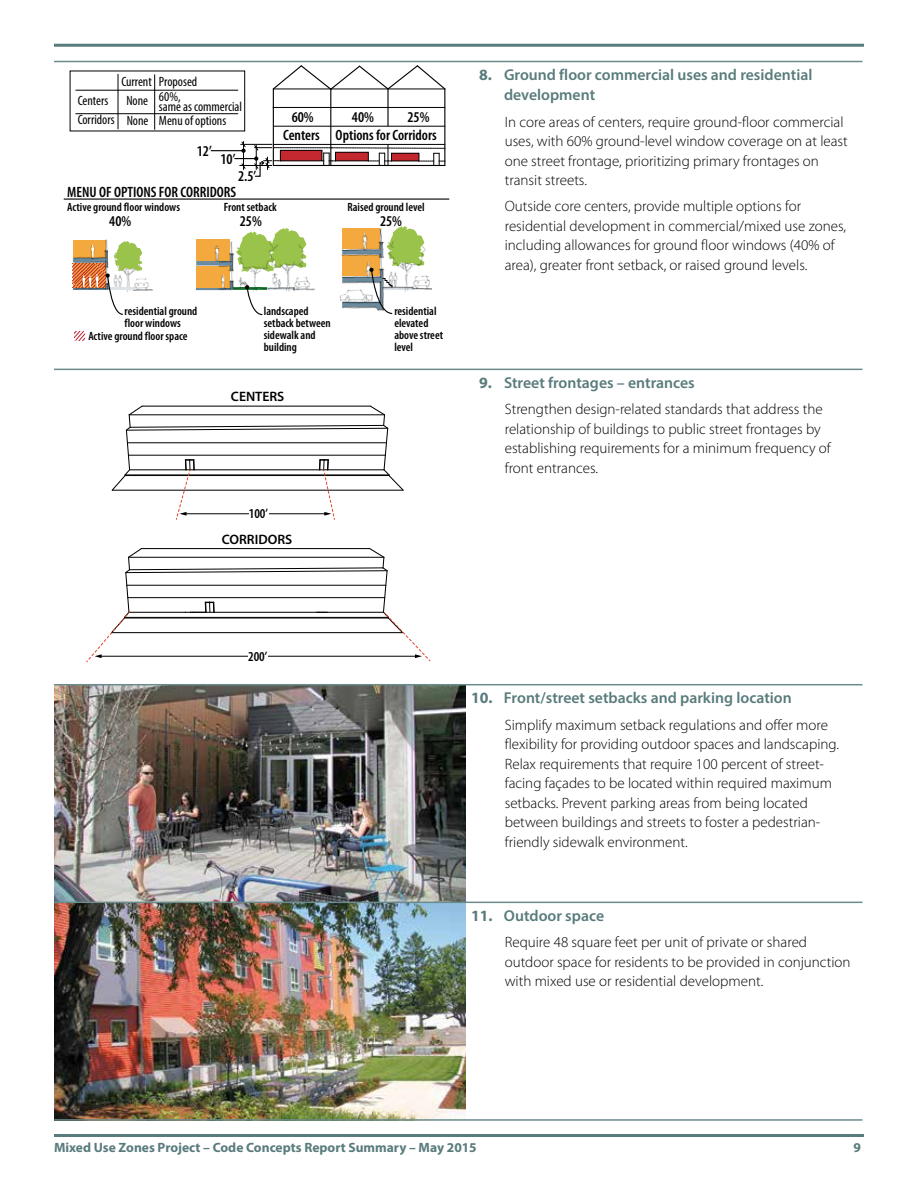
<style>
.page{position:relative;width:918px;height:1188px;background:#fff}
.page>*{position:absolute;margin:0;border:0;box-sizing:border-box;transform-origin:0 0}
.t1{font:600 15.75px/20.2px "Myriad Pro";color:#597b7c}
.t2{font:300 15px/19.5px "Myriad Pro";color:#000}
.t3{font:600 condensed 15px "Myriad Pro";color:#000}
.t4{font:600 13.65px "Myriad Pro";color:#010101}
.t5{font:600 condensed 13.65px "Myriad Pro";color:#000}
.t6{font:condensed 13.5px/19.2px "Myriad Pro";color:#000}
.t7{font:700 13.5px "Myriad Pro";color:#597b7c}
.t8{font:600 condensed 12px/12px "Myriad Pro";color:#000}
.s1{font-weight:700}
</style>
<div class="page">
<hr style="left:54px;top:1134px;width:810px;height:3px;background:#597b7c">
<hr style="left:54px;top:44px;width:810px;height:3px;background:#597b7c">
<svg style="left:272px;top:65px;width:174px;height:26px"></svg>
<hr style="left:273px;top:89px;width:1px;height:76px;background:#000">
<hr style="left:444px;top:89px;width:1px;height:76px;background:#000">
<hr style="left:273px;top:107px;width:172px;height:1px;background:#000">
<hr style="left:274px;top:126px;width:171px;height:1px;background:#000">
<hr style="left:330px;top:89px;width:1px;height:76px;background:#000">
<hr style="left:387px;top:89px;width:2px;height:37px;background:#000">
<hr style="left:273px;top:89px;width:172px;height:1px;background:#000">
<div style="left:73px;top:240px;width:32px;height:18px;background:#f4a93f"></div>
<img style="left:72px;top:253px;width:81px;height:38px">
<img style="left:306px;top:243px;width:9px;height:48px">
<img style="left:340px;top:242px;width:91px;height:59px">
<hr style="left:211px;top:150px;width:33px;height:1px;background:#000">
<svg style="left:235px;top:141px;width:210px;height:36px"></svg>
<svg style="left:73px;top:241px;width:69px;height:74px"></svg>
<svg style="left:342px;top:226px;width:82px;height:88px"></svg>
<svg style="left:196px;top:228px;width:110px;height:88px"></svg>
<hr style="left:154px;top:74px;width:1px;height:56px;background:#000">
<hr style="left:118px;top:74px;width:1px;height:55px;background:#000">
<hr style="left:75px;top:90px;width:163px;height:1px;background:#000">
<hr style="left:75px;top:113px;width:163px;height:1px;background:#000">
<hr style="left:64px;top:199px;width:385px;height:1px;background:#010101">
<svg style="left:74px;top:331px;width:11px;height:9px"></svg>
<svg style="left:111px;top:405px;width:293px;height:114px"></svg>
<div style="left:249px;top:508px;width:19px;height:11px;background:#fff"></div>
<svg style="left:86px;top:548px;width:344px;height:115px"></svg>
<img style="left:54px;top:685px;width:411px;height:434px">
<hr style="left:54px;top:61px;width:411px;height:1px;background:#6c8b8c">
<hr style="left:465px;top:61px;width:397px;height:1px;background:#6c8b8c">
<hr style="left:54px;top:369px;width:411px;height:1px;background:#6c8b8c">
<hr style="left:465px;top:369px;width:397px;height:1px;background:#6c8b8c">
<hr style="left:54px;top:684px;width:411px;height:1px;background:#6c8b8c">
<hr style="left:465px;top:684px;width:397px;height:1px;background:#6c8b8c">
<hr style="left:54px;top:902px;width:411px;height:1px;background:#6c8b8c">
<hr style="left:465px;top:902px;width:397px;height:1px;background:#6c8b8c">
<hr style="left:54px;top:1119px;width:411px;height:2px;background:#6c8b8c">
<hr style="left:465px;top:1119px;width:397px;height:2px;background:#6c8b8c">
<p class="t6" style="left:126px;top:72px;width:72px;text-indent:-5px">Current Proposed<br>None<br>None</p>
<p class="t6" style="left:159px;top:91px;width:85px;line-height:10.5px">60%,<br>same as commercial</p>
<p class="t6" style="left:159px;top:111px;width:69px">Menu of options</p>
<p class="t6" style="left:78px;top:90px;width:38px;line-height:19.6px">Centers<br>Corridors</p>
<p class="t3" style="left:197px;top:142px;width:17px">12’</p>
<p class="t3" style="left:220px;top:150px;width:17px">10’</p>
<p class="t3" style="left:238px;top:167px;width:20px">2.5’</p>
<p class="t3" style="left:67px;top:183px;width:170px">MENU OF OPTIONS FOR CORRIDORS</p>
<p class="t3" style="left:352px;top:108px;width:24px">40%</p>
<p class="t3" style="left:292px;top:108px;width:24px">60%</p>
<p class="t3" style="left:407px;top:108px;width:24px">25%</p>
<p class="t3" style="left:283px;top:126px;width:155px">Centers Options for Corridors</p>
<p class="t8" style="left:67px;top:201px;width:114px">Active ground floor windows</p>
<p class="t3" style="left:109px;top:212px;width:24px">40%</p>
<p class="t8" style="left:224px;top:201px;width:55px">Front setback</p>
<p class="t8" style="left:347px;top:201px;width:79px">Raised ground level</p>
<p class="t3" style="left:240px;top:212px;width:24px">25%</p>
<p class="t3" style="left:380px;top:212px;width:24px">25%</p>
<p class="t8" style="left:125px;top:305px;width:74px">residential ground floor windows</p>
<p class="t8" style="left:264px;top:305px;width:68px">landscaped setback between sidewalk and building</p>
<p class="t8" style="left:394px;top:305px;width:50px">residential elevated above street level</p>
<p class="t8" style="left:88px;top:330px;width:101px">Active ground floor space</p>
<p class="t4" style="left:231px;top:388px;width:55px">CENTERS</p>
<p class="t5" style="left:249px;top:505px;width:21px">100’</p>
<p class="t4" style="left:222px;top:530px;width:72px">CORRIDORS</p>
<p class="t1" style="left:504px;top:64px;width:310px;text-indent:-25px"><span class="s1">8.</span> Ground floor commercial uses and residential development</p>
<p class="t2" style="left:505px;top:112px;width:345px">In core areas of centers, require ground-floor commercial uses, with 60% ground-level window coverage on at least one street frontage, prioritizing primary frontages on transit streets.</p>
<p class="t2" style="left:505px;top:196px;width:343px">Outside core centers, provide multiple options for residential development in commercial/mixed use zones, including allowances for ground floor windows (40% of area), greater front setback, or raised ground levels.</p>
<p class="t1" style="left:479px;top:372px;width:217px"><span class="s1">9.</span> Street frontages – entrances</p>
<p class="t2" style="left:505px;top:399px;width:328px">Strengthen design-related standards that address the relationship of buildings to public street frontages by establishing requirements for a minimum frequency of front entrances.</p>
<p class="t5" style="left:248px;top:648px;width:21px">200’</p>
<p class="t1" style="left:471px;top:687px;width:322px"><span class="s1">10.</span> Front/street setbacks and parking location</p>
<p class="t2" style="left:505px;top:715px;width:336px">Simplify maximum setback regulations and offer more flexibility for providing outdoor spaces and landscaping.<br>Relax requirements that require 100 percent of street&shy;facing façades to be located within required maximum setbacks. Prevent parking areas from being located between buildings and streets to foster a pedestrian&shy;friendly sidewalk environment.</p>
<p class="t1" style="left:471px;top:905px;width:135px"><span class="s1">11.</span> Outdoor space</p>
<p class="t2" style="left:505px;top:932px;width:347px">Require 48 square feet per unit of private or shared outdoor space for residents to be provided in conjunction with mixed use or residential development.</p>
<p class="t7" style="left:54px;top:1138px;width:424px">Mixed Use Zones Project – Code Concepts Report Summary – May 2015</p>
<p class="t7" style="left:854px;top:1138px;width:9px">9</p>
</div>
